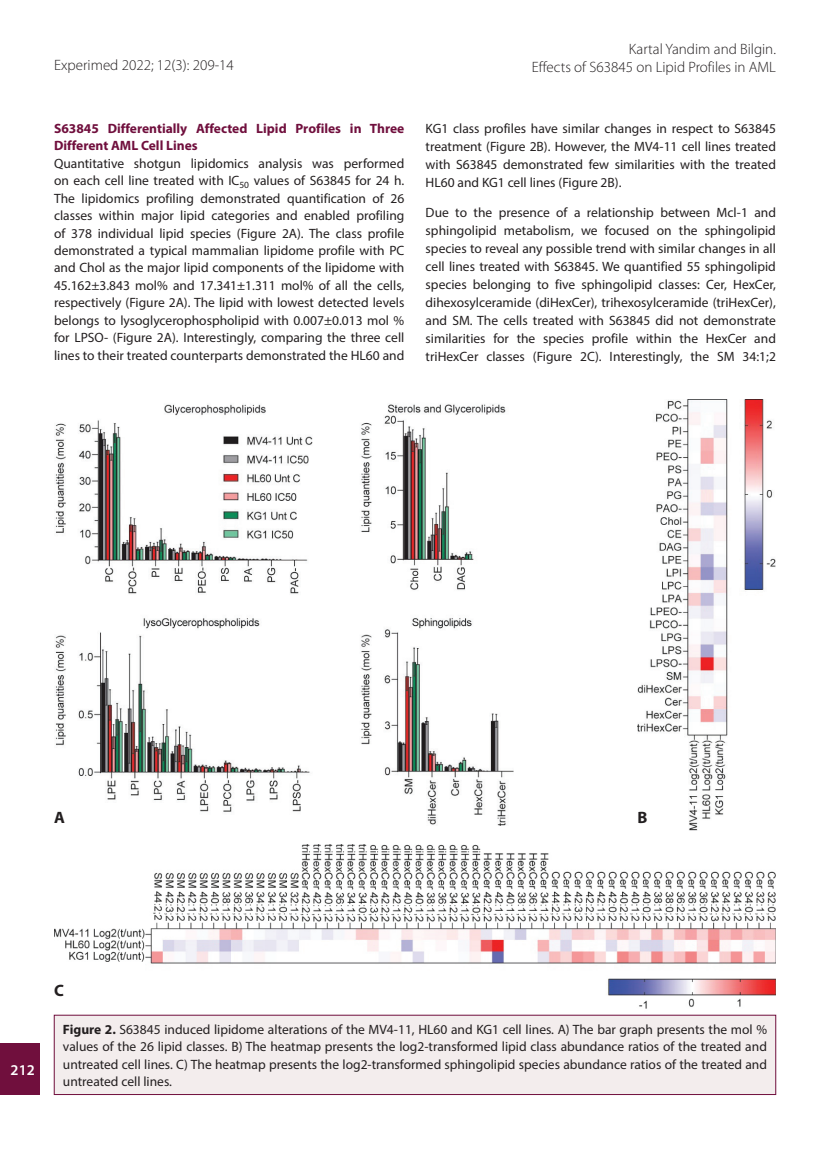
<style>
.page{position:relative;width:830px;height:1149px;background:#fff}
.page>*{position:absolute;margin:0;border:0;box-sizing:border-box;transform-origin:0 0}
.t1{font:700 16.5px "Myriad Pro";color:#231f20}
.t2{font:300 15px/18px "Myriad Pro";color:#231f20;text-align:right}
.t3{font:600 15px "Myriad Pro";color:#fff}
.t4{font:13.5px/17.4px "Myriad Pro";color:#231f20;text-align:justify}
.t5{font:700 13.5px/17.4px "Myriad Pro";color:#700f3d}
.s1{font-weight:700}
</style>
<div class="page">
<div style="left:0;top:1042px;width:39px;height:52px;background:#700f3d"></div>
<div style="left:54px;top:1014px;width:721px;height:80px;background:#f3eded"></div>
<img style="left:54px;top:844px;width:721px;height:165px">
<img style="left:637px;top:399px;width:138px;height:431px">
<img style="left:55px;top:404px;width:458px;height:421px">
<p class="t2" style="left:54px;top:55px;width:181px">Experimed 2022; 12(3): 209-14</p>
<p class="t5" style="left:54px;top:119px;width:351px">S63845 Differentially Affected Lipid Profiles in Three<br>Different AML Cell Lines</p>
<p class="t4" style="left:54px;top:154px;width:351px">Quantitative shotgun lipidomics analysis was performed on each cell line treated with IC<sub>50</sub> values of S63845 for 24 h.<br>The lipidomics profiling demonstrated quantification of 26 classes within major lipid categories and enabled profiling of 378 individual lipid species (Figure 2A). The class profile demonstrated a typical mammalian lipidome profile with PC and Chol as the major lipid components of the lipidome with 45.162±3.843 mol% and 17.341±1.311 mol% of all the cells, respectively (Figure 2A). The lipid with lowest detected levels belongs to lysoglycerophospholipid with 0.007±0.013 mol % for LPSO- (Figure 2A). Interestingly, comparing the three cell lines to their treated counterparts demonstrated the HL60 and</p>
<p class="t2" style="left:531px;top:40px;width:245px">Kartal Yandim and Bilgin.<br>Effects of S63845 on Lipid Profiles in AML</p>
<p class="t4" style="left:425px;top:119px;width:351px;line-height:18px">KG1 class profiles have similar changes in respect to S63845 treatment (Figure 2B). However, the MV4-11 cell lines treated with S63845 demonstrated few similarities with the treated HL60 and KG1 cell lines (Figure 2B).</p>
<p class="t4" style="left:425px;top:203px;width:351px;line-height:18px">Due to the presence of a relationship between Mcl-1 and sphingolipid metabolism, we focused on the sphingolipid species to reveal any possible trend with similar changes in all cell lines treated with S63845. We quantified 55 sphingolipid species belonging to five sphingolipid classes: Cer, HexCer, dihexosylceramide (diHexCer), trihexosylceramide (triHexCer), and SM. The cells treated with S63845 did not demonstrate similarities for the species profile within the HexCer and triHexCer classes (Figure 2C). Interestingly, the SM 34:1;2</p>
<p class="t1" style="left:54px;top:806px;width:12px">A</p>
<p class="t1" style="left:637px;top:806px;width:11px">B</p>
<p class="t3" style="left:11px;top:1059px;width:26px">212</p>
<p class="t1" style="left:54px;top:979px;width:11px">C</p>
<p class="t4" style="left:63px;top:1020px;width:705px"><span class="s1">Figure 2.</span> S63845 induced lipidome alterations of the MV4-11, HL60 and KG1 cell lines. A) The bar graph presents the mol % values of the 26 lipid classes. B) The heatmap presents the log2-transformed lipid class abundance ratios of the treated and untreated cell lines. C) The heatmap presents the log2-transformed sphingolipid species abundance ratios of the treated and untreated cell lines.</p>
</div>
